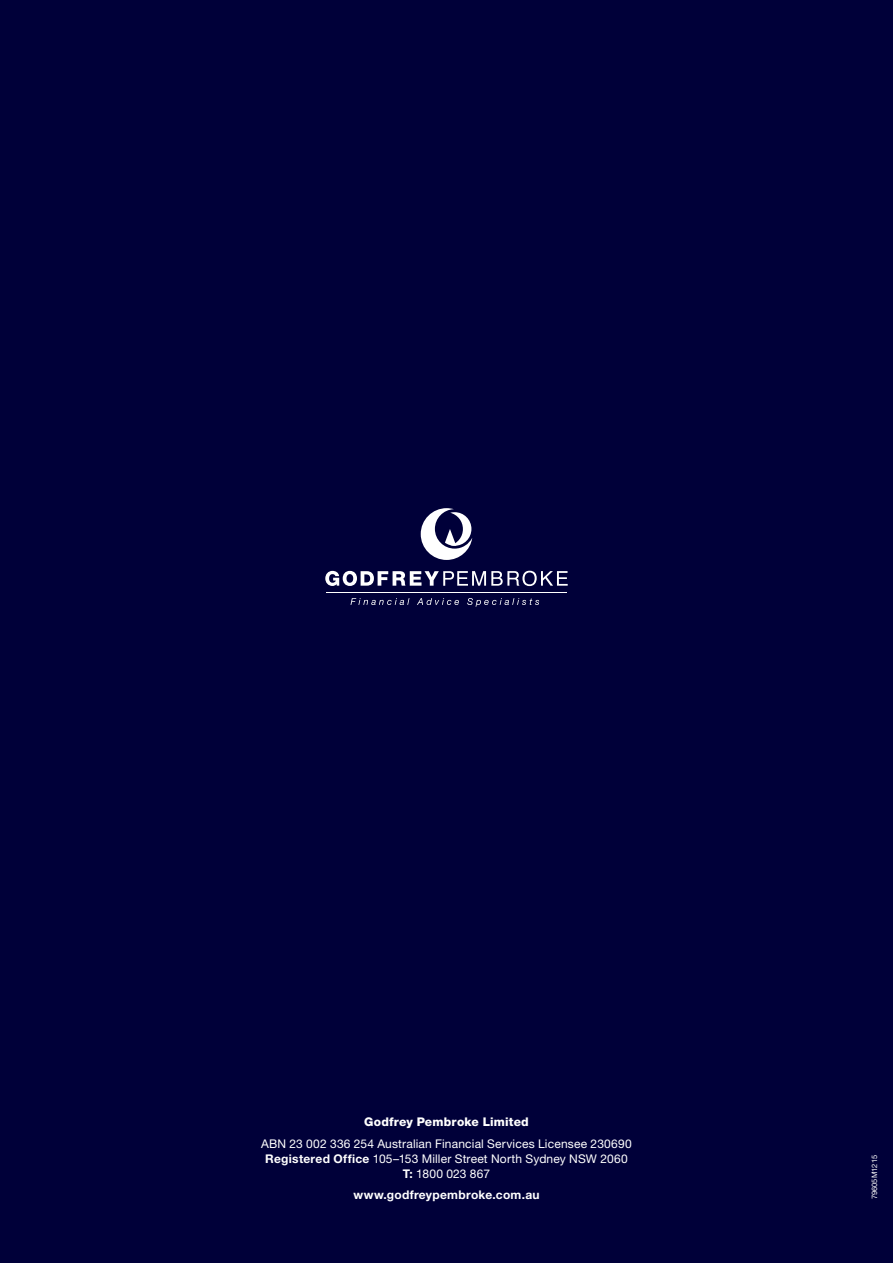
<style>
.page{position:relative;width:893px;height:1263px;background:#000039}
.page>*{position:absolute;margin:0;border:0;box-sizing:border-box;transform-origin:0 0}
.t1{font:12px/15px "Helvetica Neue LT Std";letter-spacing:.015em;color:#fff;text-align:center}
.t2{font:700 12px "Helvetica Neue LT Std";letter-spacing:.02em;color:#fff}
.t3{font:800 12px "Helvetica Neue LT Std";letter-spacing:.015em;color:#fff}
.t4{font:7.5px "Helvetica Neue LT Std";color:#fff}
.s1{font-weight:700}
</style>
<div class="page">
<svg style="left:421px;top:508px;width:51px;height:52px"></svg>
<svg style="left:325px;top:571px;width:243px;height:15px"></svg>
<hr style="left:326px;top:592px;width:241px;height:1px;background:#fff">
<svg style="left:350px;top:598px;width:59px;height:7px"></svg>
<svg style="left:417px;top:598px;width:42px;height:7px"></svg>
<svg style="left:467px;top:598px;width:72px;height:9px"></svg>
<p class="t3" style="left:364px;top:1115px;width:166px">Godfrey Pembroke Limited</p>
<p class="t1" style="left:261px;top:1136px;width:372px">ABN 23 002 336 254 Australian Financial Services Licensee 230690<br><span class="s1">Registered Office</span> 105–153 Miller Street North Sydney NSW 2060<br><span class="s1">T:</span> 1800 023 867</p>
<p class="t2" style="left:353px;top:1187px;width:188px">www.godfreypembroke.com.au</p>
<p class="t4" style="left:870px;top:1199px;width:46px;rotate:-90deg">79605M1215</p>
</div>
